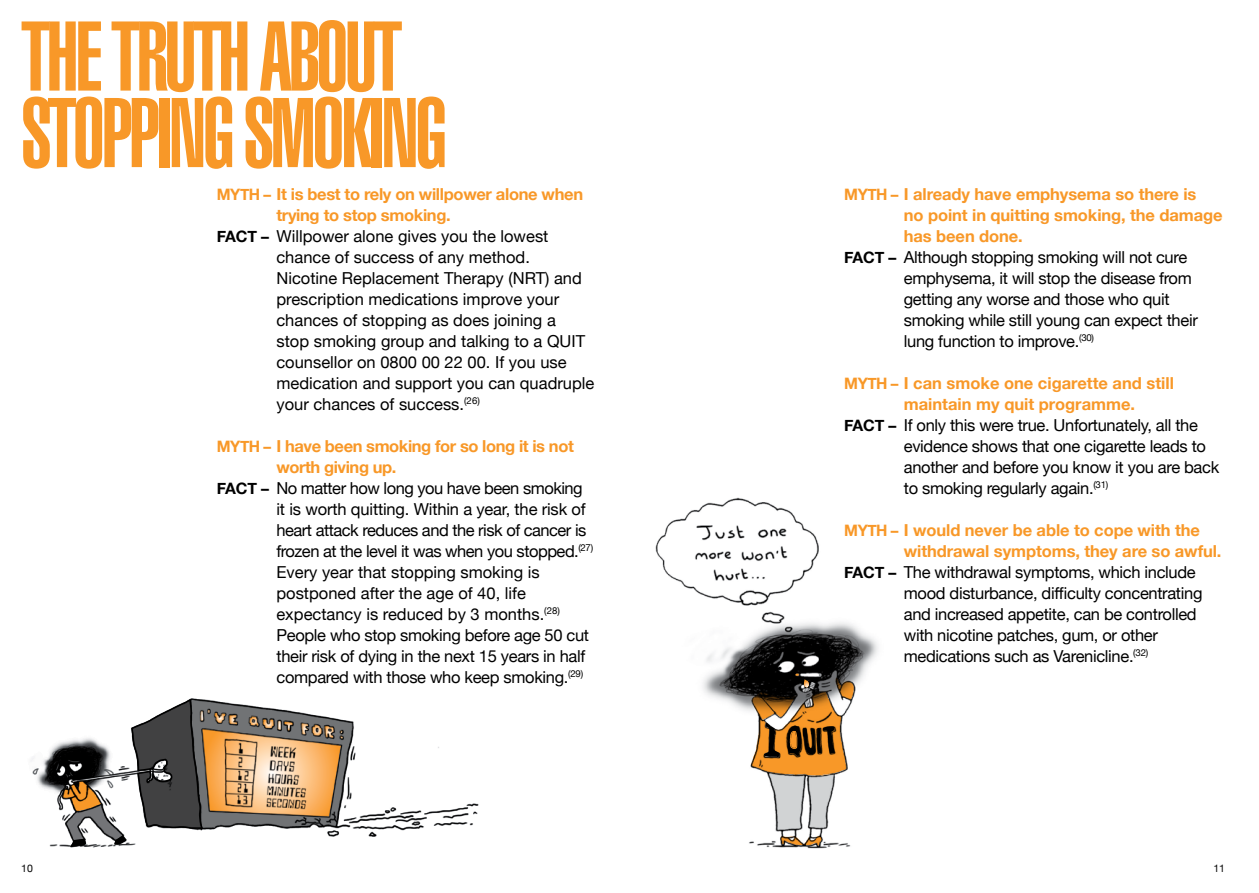
<style>
.page{position:relative;width:1259px;height:893px;background:#fff}
.page>*{position:absolute;margin:0;border:0;box-sizing:border-box;transform-origin:0 0}
.t1{font:900 extra-condensed 96px/76.5px "Swiss 911 BT";letter-spacing:-.03em;color:#f89828}
.t2{font:16.5px "Helvetica Neue";letter-spacing:-.02em;color:#000}
.t3{font:16.5px "Helvetica Neue";color:#000}
.t4{font:700 16.5px "Helvetica Neue";letter-spacing:-.005em;color:#f89828}
.t5{font:700 16.5px "Helvetica Neue";letter-spacing:-.025em;color:#f89828}
.t6{font:10.5px "Helvetica Neue";color:#000}
.s1{font-size:15.75px}
.s2{font-weight:700;font-size:15.75px}
</style>
<div class="page">
<img style="left:31px;top:698px;width:448px;height:149px">
<img style="left:655px;top:497px;width:223px;height:352px">
<svg style="left:780px;top:836px;width:42px;height:10px"></svg>
<svg style="left:751px;top:674px;width:103px;height:155px"></svg>
<svg style="left:61px;top:699px;width:292px;height:149px"></svg>
<h1 class="t1" style="left:22px;top:21px;width:426px">THE TRUTH ABOUT<br>STOPPING SMOKING</h1>
<p class="t4" style="left:217px;top:184px;width:368px"><span class="s1">MYTH –</span> It is best to rely on willpower alone when</p>
<p class="t4" style="left:276px;top:205px;width:176px">trying to stop smoking.</p>
<p class="t3" style="left:217px;top:226px;width:333px"><span class="s2">FACT –</span> Willpower alone gives you the lowest</p>
<p class="t3" style="left:276px;top:247px;width:255px">chance of success of any method.</p>
<p class="t3" style="left:276px;top:268px;width:307px">Nicotine Replacement Therapy (NRT) and</p>
<p class="t3" style="left:276px;top:289px;width:284px">prescription medications improve your</p>
<p class="t3" style="left:276px;top:310px;width:281px">chances of stopping as does joining a</p>
<p class="t3" style="left:276px;top:331px;width:310px">stop smoking group and talking to a QUIT</p>
<p class="t3" style="left:276px;top:352px;width:292px">counsellor on 0800 00 22 00. If you use</p>
<p class="t3" style="left:276px;top:373px;width:319px">medication and support you can quadruple</p>
<p class="t3" style="left:276px;top:394px;width:205px">your chances of success.<sup>(26)</sup></p>
<p class="t5" style="left:217px;top:436px;width:358px"><span class="s1">MYTH –</span> I have been smoking for so long it is not</p>
<p class="t5" style="left:276px;top:457px;width:122px">worth giving up.</p>
<p class="t2" style="left:217px;top:478px;width:367px"><span class="s2">FACT –</span> No matter how long you have been smoking</p>
<p class="t2" style="left:276px;top:499px;width:311px">it is worth quitting. Within a year, the risk of</p>
<p class="t2" style="left:276px;top:520px;width:311px">heart attack reduces and the risk of cancer is</p>
<p class="t2" style="left:276px;top:541px;width:318px">frozen at the level it was when you stopped.<sup>(27)</sup></p>
<p class="t3" style="left:276px;top:562px;width:265px">Every year that stopping smoking is</p>
<p class="t3" style="left:276px;top:583px;width:251px">postponed after the age of 40, life</p>
<p class="t3" style="left:276px;top:604px;width:285px">expectancy is reduced by 3 months.<sup>(28)</sup></p>
<p class="t2" style="left:276px;top:625px;width:314px">People who stop smoking before age 50 cut</p>
<p class="t2" style="left:276px;top:646px;width:310px">their risk of dying in the next 15 years in half</p>
<p class="t2" style="left:276px;top:667px;width:308px">compared with those who keep smoking.<sup>(29)</sup></p>
<p class="t4" style="left:844px;top:184px;width:354px"><span class="s1">MYTH –</span> I already have emphysema so there is</p>
<p class="t4" style="left:904px;top:205px;width:320px">no point in quitting smoking, the damage</p>
<p class="t4" style="left:904px;top:226px;width:121px">has been done.</p>
<p class="t2" style="left:844px;top:247px;width:344px"><span class="s2">FACT –</span> Although stopping smoking will not cure</p>
<p class="t2" style="left:904px;top:268px;width:289px">emphysema, it will stop the disease from</p>
<p class="t2" style="left:904px;top:289px;width:267px">getting any worse and those who quit</p>
<p class="t2" style="left:904px;top:310px;width:295px">smoking while still young can expect their</p>
<p class="t2" style="left:904px;top:331px;width:192px">lung function to improve.<sup>(30)</sup></p>
<p class="t4" style="left:844px;top:373px;width:331px"><span class="s1">MYTH –</span> I can smoke one cigarette and still</p>
<p class="t4" style="left:904px;top:394px;width:233px">maintain my quit programme.</p>
<p class="t2" style="left:844px;top:415px;width:355px"><span class="s2">FACT –</span> If only this were true. Unfortunately, all the</p>
<p class="t2" style="left:904px;top:436px;width:304px">evidence shows that one cigarette leads to</p>
<p class="t2" style="left:904px;top:457px;width:317px">another and before you know it you are back</p>
<p class="t2" style="left:904px;top:478px;width:206px">to smoking regularly again.<sup>(31)</sup></p>
<p class="t4" style="left:844px;top:520px;width:357px"><span class="s1">MYTH –</span> I would never be able to cope with the</p>
<p class="t4" style="left:904px;top:541px;width:319px">withdrawal symptoms, they are so awful.</p>
<p class="t2" style="left:844px;top:562px;width:353px"><span class="s2">FACT –</span> The withdrawal symptoms, which include</p>
<p class="t2" style="left:904px;top:583px;width:300px">mood disturbance, difficulty concentrating</p>
<p class="t2" style="left:904px;top:604px;width:294px">and increased appetite, can be controlled</p>
<p class="t2" style="left:904px;top:625px;width:256px">with nicotine patches, gum, or other</p>
<p class="t2" style="left:904px;top:646px;width:246px">medications such as Varenicline.<sup>(32)</sup></p>
<p class="t6" style="left:21px;top:862px;width:13px">10</p>
<p class="t6" style="left:1213px;top:862px;width:13px">11</p>
</div>
